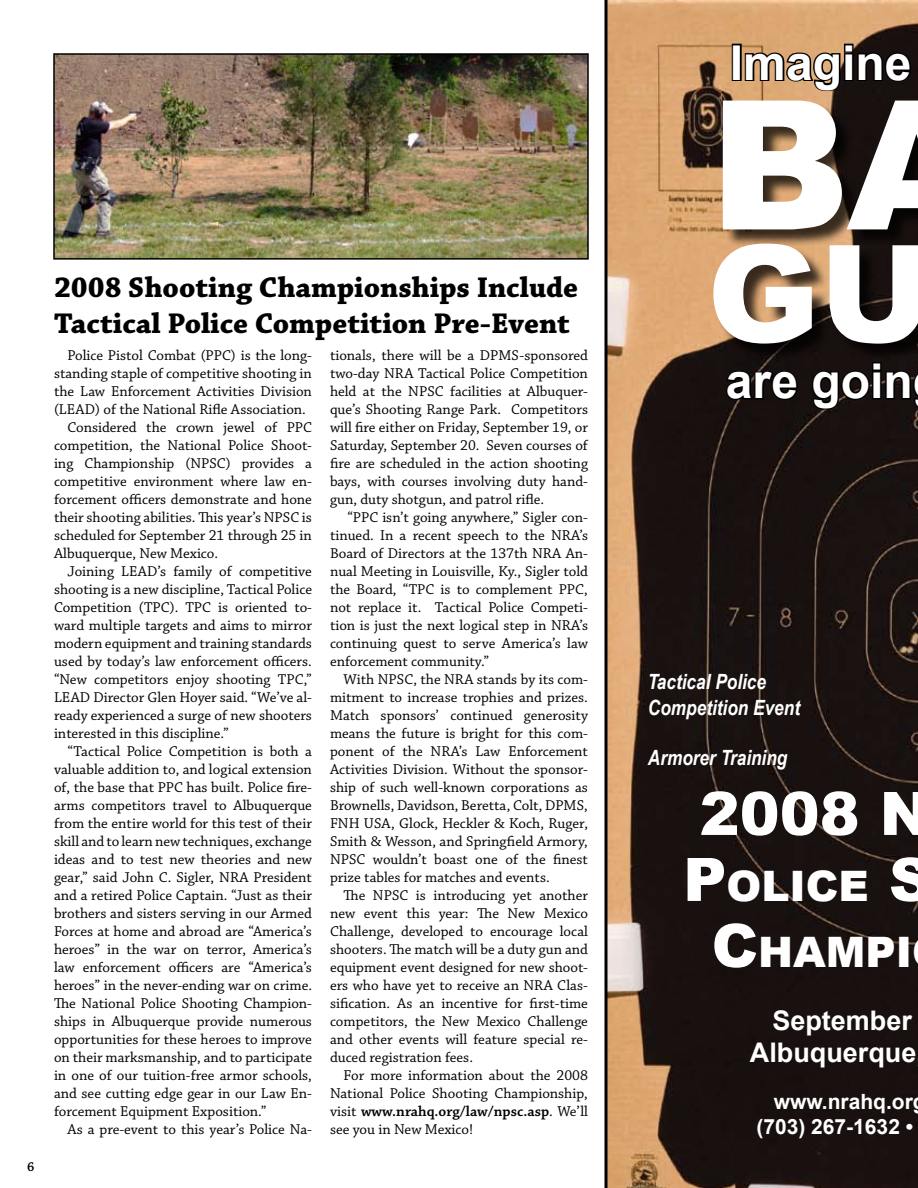
<style>
.page{position:relative;width:918px;height:1188px;background:#fff}
.page>*{position:absolute;margin:0;border:0;box-sizing:border-box;transform-origin:0 0}
.t1{font:900 180px "Arial";color:#fff}
.t2{font:900 135px "Arial";color:#fff}
.t3{font:900 60px "Arial";color:#fff}
.t4{font:700 48px "Arial";color:#fff}
.t5{font:900 42px/66px "Arial";color:#fff;text-align:center}
.t6{font:700 30px/36px "Chaparral Pro";color:#000}
.t7{font:700 27px/32.4px "Arial";color:#fff;text-align:right}
.t8{font:italic 700 21px/25.2px "Arial Narrow";color:#fff}
.t9{font:700 21px/25.2px "Arial";color:#fff;text-align:right}
.t10{font:15px/18px "Chaparral Pro";color:#000;text-align:justify}
.t11{font:600 13.5px "Chaparral Pro";color:#000}
.s1{font-weight:600}
.s2{font-size:60px}
</style>
<div class="page">
<img style="left:56px;top:56px;width:530px;height:201px">
<div style="left:53px;top:53px;width:536px;height:207px;border:2px solid #000"></div>
<img style="left:608px;top:0;width:310px;height:1188px">
<div style="left:732px;top:44px;width:10px;height:37px;border:3px solid #000"></div>
<svg style="left:743px;top:42px;width:170px;height:51px;background:#5e4732"></svg>
<div style="left:716px;top:103px;width:202px;height:371px;background:#000;opacity:.75"></div>
<svg style="left:604px;top:0;width:4px;height:1188px;background:#3b352f"></svg>
<p class="t11" style="left:27px;top:1159px;width:9px">6</p>
<h3 class="t6" style="left:54px;top:270px;width:526px">2008 Shooting Championships Include<br>Tactical Police Competition Pre-Event</h3>
<p class="t10" style="left:68px;top:347px;width:246px">Police Pistol Combat (PPC) is the long-</p>
<p class="t10" style="left:54px;top:365px;width:259px">standing staple of competitive shooting in</p>
<p class="t10" style="left:54px;top:383px;width:259px">the Law Enforcement Activities Division</p>
<p class="t10" style="left:54px;top:401px;width:253px">(LEAD) of the National Rifle Association.</p>
<p class="t10" style="left:68px;top:419px;width:246px">Considered the crown jewel of PPC</p>
<p class="t10" style="left:54px;top:437px;width:259px">competition, the National Police Shoot-</p>
<p class="t10" style="left:54px;top:455px;width:260px">ing Championship (NPSC) provides a</p>
<p class="t10" style="left:54px;top:473px;width:259px">competitive environment where law en-</p>
<p class="t10" style="left:54px;top:491px;width:259px">forcement officers demonstrate and hone</p>
<p class="t10" style="left:54px;top:509px;width:259px">their shooting abilities. This year’s NPSC is</p>
<p class="t10" style="left:54px;top:527px;width:260px">scheduled for September 21 through 25 in</p>
<p class="t10" style="left:54px;top:545px;width:166px">Albuquerque, New Mexico.</p>
<p class="t10" style="left:68px;top:563px;width:246px">Joining LEAD’s family of competitive</p>
<p class="t10" style="left:54px;top:581px;width:260px">shooting is a new discipline, Tactical Police</p>
<p class="t10" style="left:54px;top:599px;width:259px">Competition (TPC). TPC is oriented to-</p>
<p class="t10" style="left:54px;top:617px;width:259px">ward multiple targets and aims to mirror</p>
<p class="t10" style="left:54px;top:635px;width:260px">modern equipment and training standards</p>
<p class="t10" style="left:54px;top:653px;width:259px">used by today’s law enforcement officers.</p>
<p class="t10" style="left:54px;top:671px;width:260px">“New competitors enjoy shooting TPC,”</p>
<p class="t10" style="left:54px;top:689px;width:259px">LEAD Director Glen Hoyer said. “We’ve al-</p>
<p class="t10" style="left:54px;top:707px;width:259px">ready experienced a surge of new shooters</p>
<p class="t10" style="left:54px;top:725px;width:176px">interested in this discipline.”</p>
<p class="t10" style="left:68px;top:743px;width:246px">“Tactical Police Competition is both a</p>
<p class="t10" style="left:54px;top:761px;width:259px">valuable addition to, and logical extension</p>
<p class="t10" style="left:54px;top:779px;width:259px">of, the base that PPC has built. Police fire-</p>
<p class="t10" style="left:54px;top:797px;width:259px">arms competitors travel to Albuquerque</p>
<p class="t10" style="left:54px;top:815px;width:259px">from the entire world for this test of their</p>
<p class="t10" style="left:54px;top:833px;width:259px">skill and to learn new techniques, exchange</p>
<p class="t10" style="left:54px;top:851px;width:259px">ideas and to test new theories and new</p>
<p class="t10" style="left:54px;top:869px;width:259px">gear,” said John C. Sigler, NRA President</p>
<p class="t10" style="left:54px;top:887px;width:260px">and a retired Police Captain. “Just as their</p>
<p class="t10" style="left:54px;top:905px;width:260px">brothers and sisters serving in our Armed</p>
<p class="t10" style="left:54px;top:923px;width:259px">Forces at home and abroad are “America’s</p>
<p class="t10" style="left:54px;top:941px;width:259px">heroes” in the war on terror, America’s</p>
<p class="t10" style="left:54px;top:959px;width:259px">law enforcement officers are “America’s</p>
<p class="t10" style="left:54px;top:977px;width:260px">heroes” in the never-ending war on crime.</p>
<p class="t10" style="left:54px;top:995px;width:260px">The National Police Shooting Champion-</p>
<p class="t10" style="left:54px;top:1013px;width:259px">ships in Albuquerque provide numerous</p>
<p class="t10" style="left:54px;top:1031px;width:259px">opportunities for these heroes to improve</p>
<p class="t10" style="left:54px;top:1049px;width:260px">on their marksmanship, and to participate</p>
<p class="t10" style="left:54px;top:1067px;width:259px">in one of our tuition-free armor schools,</p>
<p class="t10" style="left:54px;top:1085px;width:260px">and see cutting edge gear in our Law En-</p>
<p class="t10" style="left:54px;top:1103px;width:214px">forcement Equipment Exposition.”</p>
<p class="t10" style="left:68px;top:1121px;width:246px">As a pre-event to this year’s Police Na-</p>
<p class="t10" style="left:330px;top:347px;width:260px">tionals, there will be a DPMS-sponsored two-day NRA Tactical Police Competition held at the NPSC facilities at Albuquer&shy;que’s Shooting Range Park. Competitors will fire either on Friday, September 19, or Saturday, September 20. Seven courses of fire are scheduled in the action shooting bays, with courses involving duty hand&shy;gun, duty shotgun, and patrol rifle.</p>
<p class="t10" style="left:330px;top:509px;width:260px;text-indent:18px">“PPC isn’t going anywhere,” Sigler con&shy;tinued. In a recent speech to the NRA’s Board of Directors at the 137th NRA An&shy;nual Meeting in Louisville, Ky., Sigler told the Board, “TPC is to complement PPC, not replace it. Tactical Police Competi&shy;tion is just the next logical step in NRA’s continuing quest to serve America’s law enforcement community.”</p>
<p class="t10" style="left:330px;top:671px;width:260px;text-indent:14px">With NPSC, the NRA stands by its com&shy;mitment to increase trophies and prizes.<br>Match sponsors’ continued generosity means the future is bright for this com&shy;ponent of the NRA’s Law Enforcement Activities Division. Without the sponsor&shy;ship of such well-known corporations as Brownells, Davidson, Beretta, Colt, DPMS, FNH USA, Glock, Heckler &amp; Koch, Ruger, Smith &amp; Wesson, and Springfield Armory, NPSC wouldn’t boast one of the finest prize tables for matches and events.</p>
<p class="t10" style="left:330px;top:887px;width:260px;text-indent:14px">The NPSC is introducing yet another new event this year: The New Mexico Challenge, developed to encourage local shooters. The match will be a duty gun and equipment event designed for new shoot&shy;ers who have yet to receive an NRA Clas&shy;sification. As an incentive for first-time competitors, the New Mexico Challenge and other events will feature special re&shy;duced registration fees.</p>
<p class="t10" style="left:330px;top:1067px;width:260px;text-indent:14px">For more information about the 2008<br>National Police Shooting Championship, visit <span class="s1">www.nrahq.org/law/npsc.asp</span>. We’ll see you in New Mexico!</p>
<h3 class="t4" style="left:730px;top:31px;width:183px">Imagine</h3>
<h1 class="t1" style="left:710px;top:34px;width:279px">BA</h1>
<h2 class="t2" style="left:707px;top:196px;width:226px">GU</h2>
<h3 class="t4" style="left:726px;top:349px;width:188px">are goin</h3>
<h3 class="t8" style="left:648px;top:668px;width:154px">Tactical Police<br>Competition Event</h3>
<h3 class="t8" style="left:648px;top:744px;width:141px">Armorer Training</h3>
<h3 class="t3" style="left:700px;top:770px;width:232px">2008 N</h3>
<h3 class="t5" style="left:683px;top:852px;width:250px"><span class="s2">P</span>OLICE <span class="s2">S<br>C</span>HAMPI</h3>
<h3 class="t7" style="left:750px;top:1005px;width:168px">September<br>Albuquerque</h3>
<h3 class="t9" style="left:756px;top:1090px;width:158px">www.nrahq.or (703) 267-1632 •</h3>
</div>
